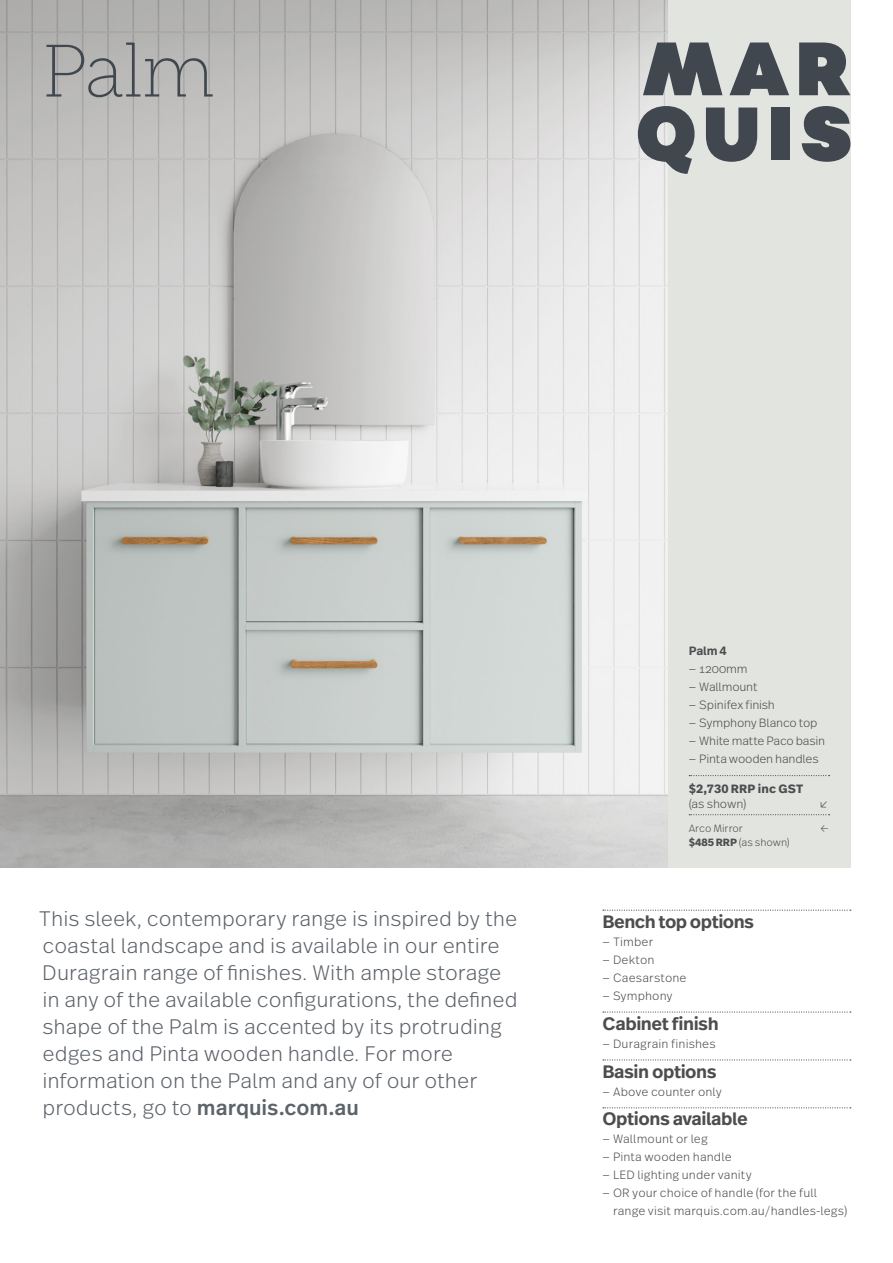
<style>
.page{position:relative;width:893px;height:1263px;background:#fff}
.page>*{position:absolute;margin:0;border:0;box-sizing:border-box;transform-origin:0 0}
.t1{font:200 75px "Weekly Pro";color:#40474f}
.t2{font:300 21px/27px "Real Text Pro";letter-spacing:-.005em;color:#5d636a}
.t3{font:600 18px "Real Text Pro";letter-spacing:-.025em;color:#4d4d4f}
.t4{font:300 12px/18px "Real Text Pro";letter-spacing:.005em;color:#4d4d4f}
.t5{font:300 12px "Real Text Pro";letter-spacing:-.02em;color:#4d4d4f}
.t6{font:700 12px "Real Text Pro";letter-spacing:.015em;color:#4d4d4f}
.t7{font:600 12px "Real Text Pro";color:#4d4d4f}
.t8{font:300 10.5px "Real Text Pro";color:#4d4d4f}
.s1{font-weight:700}
.s2{font-weight:500}
</style>
<div class="page">
<img style="left:0;top:0;width:667px;height:867px">
<div style="left:668px;top:0;width:182px;height:867px;background:#e2e4e0"></div>
<svg style="left:643px;top:43px;width:79px;height:52px"></svg>
<svg style="left:729px;top:43px;width:60px;height:52px"></svg>
<svg style="left:799px;top:43px;width:51px;height:52px"></svg>
<svg style="left:706px;top:108px;width:51px;height:54px"></svg>
<div style="left:771px;top:108px;width:18px;height:52px;background:#40474f"></div>
<svg style="left:802px;top:106px;width:48px;height:56px"></svg>
<svg style="left:638px;top:106px;width:57px;height:68px;background:#7c8185"></svg>
<svg style="left:689px;top:775px;width:141px;height:1px"></svg>
<svg style="left:689px;top:814px;width:141px;height:1px"></svg>
<svg style="left:603px;top:909px;width:248px;height:2px"></svg>
<svg style="left:603px;top:1011px;width:248px;height:2px"></svg>
<svg style="left:603px;top:1059px;width:248px;height:1px"></svg>
<svg style="left:603px;top:1107px;width:248px;height:1px"></svg>
<h1 class="t1" style="left:43px;top:30px;width:173px">Palm</h1>
<p class="t7" style="left:689px;top:642px;width:39px">Palm 4</p>
<p class="t4" style="left:689px;top:659px;width:60px">— 1200mm</p>
<p class="t5" style="left:689px;top:678px;width:70px">— Wallmount</p>
<p class="t4" style="left:689px;top:695px;width:88px">— Spinifex finish</p>
<p class="t5" style="left:689px;top:714px;width:130px">— Symphony Blanco top</p>
<p class="t5" style="left:689px;top:732px;width:138px">— White matte Paco basin</p>
<p class="t5" style="left:689px;top:750px;width:132px">— Pinta wooden handles</p>
<p class="t6" style="left:689px;top:780px;width:116px">$2,730 RRP inc GST</p>
<p class="t4" style="left:689px;top:794px;width:59px">(as shown)</p>
<p class="t4" style="left:818px;top:794px;width:12px">↙</p>
<p class="t8" style="left:689px;top:821px;width:56px">Arco Mirror</p>
<p class="t8" style="left:820px;top:821px;width:11px">←</p>
<p class="t8" style="left:689px;top:835px;width:103px"><span class="s1">$485 RRP</span> (as shown)</p>
<p class="t2" style="left:39px;top:904px;width:480px">This sleek, contemporary range is inspired by the coastal landscape and is available in our entire Duragrain range of finishes. With ample storage in any of the available configurations, the defined shape of the Palm is accented by its protruding edges and Pinta wooden handle. For more information on the Palm and any of our other products, go to <span class="s2">marquis.com.au</span></p>
<p class="t3" style="left:602px;top:908px;width:153px">Bench top options</p>
<p class="t4" style="left:602px;top:932px;width:52px">— Timber</p>
<p class="t4" style="left:602px;top:950px;width:54px">— Dekton</p>
<p class="t4" style="left:602px;top:968px;width:86px">— Caesarstone</p>
<p class="t4" style="left:602px;top:986px;width:72px">— Symphony</p>
<p class="t3" style="left:602px;top:1010px;width:118px">Cabinet finish</p>
<p class="t4" style="left:602px;top:1034px;width:115px">— Duragrain finishes</p>
<p class="t3" style="left:602px;top:1058px;width:116px">Basin options</p>
<p class="t4" style="left:602px;top:1082px;width:121px">— Above counter only</p>
<p class="t3" style="left:602px;top:1106px;width:147px">Options available</p>
<p class="t4" style="left:602px;top:1129px;width:107px">— Wallmount or leg</p>
<p class="t4" style="left:602px;top:1147px;width:131px">— Pinta wooden handle</p>
<p class="t4" style="left:602px;top:1165px;width:151px">— LED lighting under vanity</p>
<p class="t4" style="left:613px;top:1183px;width:236px;text-indent:-11px">— OR your choice of handle (for the full range visit marquis.com.au/handles-legs)</p>
</div>
